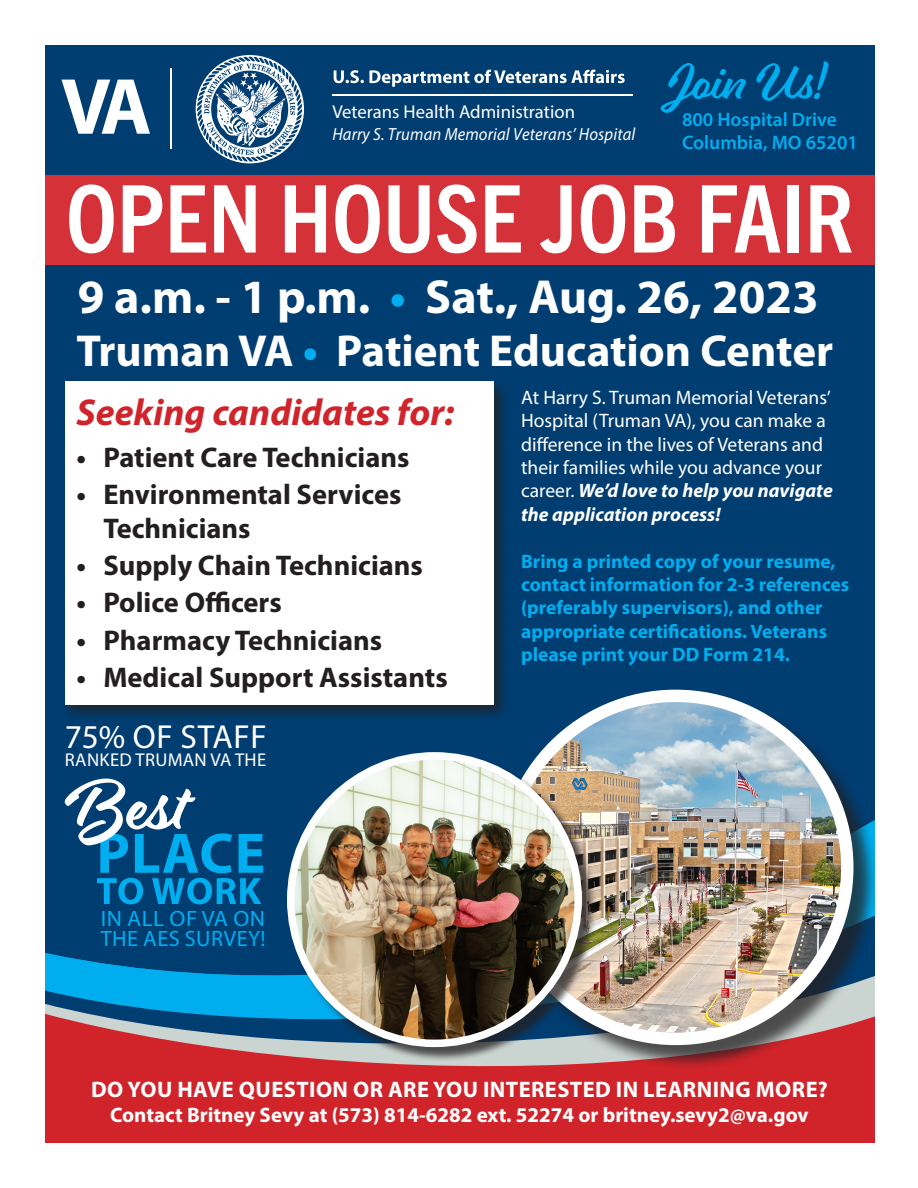
<style>
.page{position:relative;width:918px;height:1188px;background:#fff}
.page>*{position:absolute;margin:0;border:0;box-sizing:border-box;transform-origin:0 0}
.t1{font:700 condensed 93.6px "Trade Gothic Next LT Pro";color:#fff}
.t2{font:700 48px "Myriad Pro";color:#fff}
.t3{font:46.35px "Eds Market Main Script";color:#00aeef}
.t4{font:700 45px "Myriad Pro";color:#fff}
.t5{font:italic 700 37.5px "Myriad Pro";color:#d1232a}
.t6{font:33.45px "Myriad Pro";letter-spacing:.02em;color:#fff}
.t7{font:700 28.5px/34.2px "Myriad Pro";color:#231f20}
.t8{font:700 22.5px "Myriad Pro";letter-spacing:.02em;color:#fff}
.t9{font:22.2px/20.4px "Myriad Pro";letter-spacing:.02em;color:#00aeef;scale:1.04 1}
.t10{font:700 21px "Myriad Pro";color:#fff}
.t11{font:19.5px/23.4px "Myriad Pro";color:#fff}
.t12{font:700 19.5px/23.4px "Myriad Pro";color:#00aeef}
.t13{font:600 19.5px/23.4px "Myriad Pro";color:#00aeef}
.t14{font:18.6px "Myriad Pro";color:#fff}
.t15{font:18.6px "Myriad Pro";letter-spacing:.02em;color:#fff}
.t16{font:italic 17.7px "Myriad Pro";letter-spacing:.01em;color:#fff;scale:.94 1}
.s1{color:#00aeef}
.s2{font-weight:700;font-style:italic}
</style>
<div class="page">
<div style="left:44px;top:45px;width:831px;height:1091px;background:#003d71"></div>
<div style="left:5px;top:175px;width:881px;height:90px;background:#d43238"></div>
<div style="left:44px;top:999px;width:831px;height:144px;background:#d1232a"></div>
<svg style="left:45px;top:752px;width:456px;height:315px"></svg>
<div style="left:61px;top:378px;width:449px;height:344px;background:#231f20;opacity:.75"></div>
<div style="left:65px;top:382px;width:429px;height:323px;background:#fff"></div>
<div style="left:0;top:0;width:45px;height:1188px;background:#fff"></div>
<div style="left:875px;top:0;width:43px;height:1188px;background:#fff"></div>
<svg style="left:65px;top:779px;width:198px;height:125px"></svg>
<div style="left:501px;top:693px;width:378px;height:378px;background:#231f20;opacity:.75"></div>
<img style="left:504px;top:696px;width:343px;height:343px;border-radius:172px">
<div style="left:498px;top:690px;width:355px;height:355px;border:12px solid #fff;border-radius:50%"></div>
<div style="left:289px;top:754px;width:308px;height:309px;background:#231f20;opacity:.75"></div>
<img style="left:291px;top:756px;width:287px;height:287px;border-radius:144px">
<div style="left:287px;top:752px;width:295px;height:295px;border:8px solid #fff;border-radius:50%"></div>
<svg style="left:61px;top:80px;width:89px;height:54px"></svg>
<hr style="left:333px;top:95px;width:300px;height:1px;background:#fff">
<svg style="left:334px;top:70px;width:291px;height:17px"></svg>
<hr style="left:170px;top:68px;width:2px;height:80px;background:#fff">
<svg style="left:196px;top:55px;width:108px;height:108px"></svg>
<p class="t14" style="left:332px;top:100px;width:244px">Veterans Health Administration</p>
<p class="t16" style="left:332px;top:123px;width:324px">Harry S. Truman Memorial Veterans’ Hospital</p>
<p class="t3" style="left:668px;top:55px;width:158px">Join Us!</p>
<p class="t13" style="left:682px;top:107px;width:177px">800 Hospital Drive<br>Columbia, MO 65201</p>
<p class="t1" style="left:66px;top:155px;width:789px">OPEN HOUSE JOB FAIR</p>
<p class="t2" style="left:78px;top:266px;width:742px">9 a.m. - 1 p.m. <span class="s1">•</span> Sat., Aug. 26, 2023</p>
<p class="t4" style="left:76px;top:321px;width:758px">Truman VA <span class="s1">•</span> Patient Education Center</p>
<p class="t5" style="left:76px;top:388px;width:379px">Seeking candidates for:</p>
<p class="t7" style="left:76px;top:439px;width:335px">• Patient Care Technicians</p>
<p class="t7" style="left:103px;top:476px;width:300px;text-indent:-27px">• Environmental Services<br>Technicians</p>
<p class="t7" style="left:76px;top:548px;width:348px">• Supply Chain Technicians</p>
<p class="t7" style="left:76px;top:585px;width:207px">• Police Officers</p>
<p class="t7" style="left:76px;top:622px;width:307px">• Pharmacy Technicians</p>
<p class="t7" style="left:76px;top:659px;width:373px">• Medical Support Assistants</p>
<p class="t11" style="left:521px;top:385px;width:313px">At Harry S. Truman Memorial Veterans’ Hospital (Truman VA), you can make a difference in the lives of Veterans and their families while you advance your career. <span class="s2">We’d love to help you navigate the application process!</span></p>
<p class="t12" style="left:521px;top:549px;width:330px">Bring a printed copy of your resume, contact information for 2-3 references (preferably supervisors), and other appropriate certifications. Veterans please print your DD Form 214.</p>
<p class="t6" style="left:65px;top:716px;width:204px">75% OF STAFF</p>
<p class="t15" style="left:65px;top:748px;width:203px">RANKED TRUMAN VA THE</p>
<p class="t9" style="left:101px;top:908px;width:160px">IN ALL OF VA ON<br>THE AES SURVEY!</p>
<p class="t8" style="left:91px;top:1074px;width:738px">DO YOU HAVE QUESTION OR ARE YOU INTERESTED IN LEARNING MORE?</p>
<p class="t10" style="left:110px;top:1101px;width:700px">Contact Britney Sevy at (573) 814-6282 ext. 52274 or britney.sevy2@va.gov</p>
</div>
